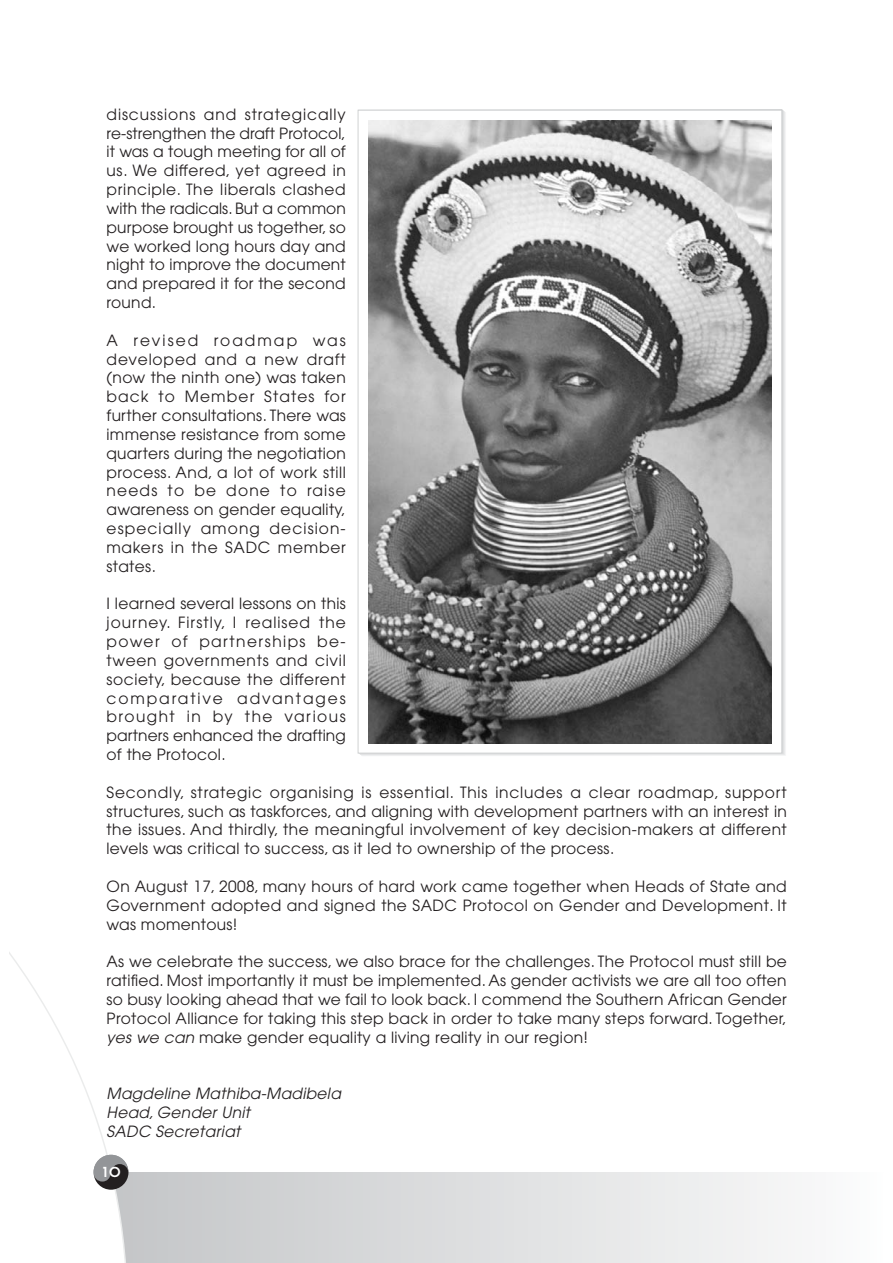
<style>
.page{position:relative;width:893px;height:1263px;background:#fff}
.page>*{position:absolute;margin:0;border:0;box-sizing:border-box;transform-origin:0 0}
.t1{font:15.45px/18.9px "Avant Garde";letter-spacing:.02em;color:#231f20;text-align:justify}
.t2{font:italic 15.45px/18.9px "Avant Garde";color:#231f20}
.t3{font:600 13.65px "Avant Garde";color:#fff}
.s1{font-style:italic}
</style>
<div class="page">
<svg style="left:9px;top:542px;width:779px;height:720px"></svg>
<svg style="left:93px;top:1155px;width:35px;height:35px"></svg>
<div style="left:358px;top:110px;width:424px;height:643px;background:#fff;border:1px solid #d1d3d4"></div>
<img style="left:369px;top:120px;width:402px;height:623px">
<p class="t1" style="left:107px;top:106px;width:241px">discussions and strategically re-strengthen the draft Protocol, it was a tough meeting for all of us. We differed, yet agreed in principle. The liberals clashed with the radicals. But a common purpose brought us together, so we worked long hours day and night to improve the document and prepared it for the second round.</p>
<p class="t1" style="left:107px;top:332px;width:241px">A revised roadmap was developed and a new draft (now the ninth one) was taken back to Member States for further consultations. There was immense resistance from some quarters during the negotiation process. And, a lot of work still needs to be done to raise awareness on gender equality, especially among decision&shy;makers in the SADC member states.</p>
<p class="t1" style="left:107px;top:596px;width:241px">I learned several lessons on this journey. Firstly, I realised the power of partnerships be&shy;tween governments and civil society, because the different comparative advantages brought in by the various partners enhanced the drafting of the Protocol.</p>
<p class="t1" style="left:107px;top:784px;width:681px">Secondly, strategic organising is essential. This includes a clear roadmap, support structures, such as taskforces, and aligning with development partners with an interest in the issues. And thirdly, the meaningful involvement of key decision-makers at different levels was critical to success, as it led to ownership of the process.</p>
<p class="t1" style="left:107px;top:878px;width:681px">On August 17, 2008, many hours of hard work came together when Heads of State and Government adopted and signed the SADC Protocol on Gender and Development. It was momentous!</p>
<p class="t1" style="left:107px;top:954px;width:681px">As we celebrate the success, we also brace for the challenges. The Protocol must still be ratified. Most importantly it must be implemented. As gender activists we are all too often so busy looking ahead that we fail to look back. I commend the Southern African Gender Protocol Alliance for taking this step back in order to take many steps forward. Together, <span class="s1">yes we can</span> make gender equality a living reality in our region!</p>
<p class="t2" style="left:107px;top:1085px;width:238px">Magdeline Mathiba-Madibela<br>Head,Gender Unit<br>SADC Secretariat</p>
<p class="t3" style="left:101px;top:1167px;width:21px">1O</p>
</div>
